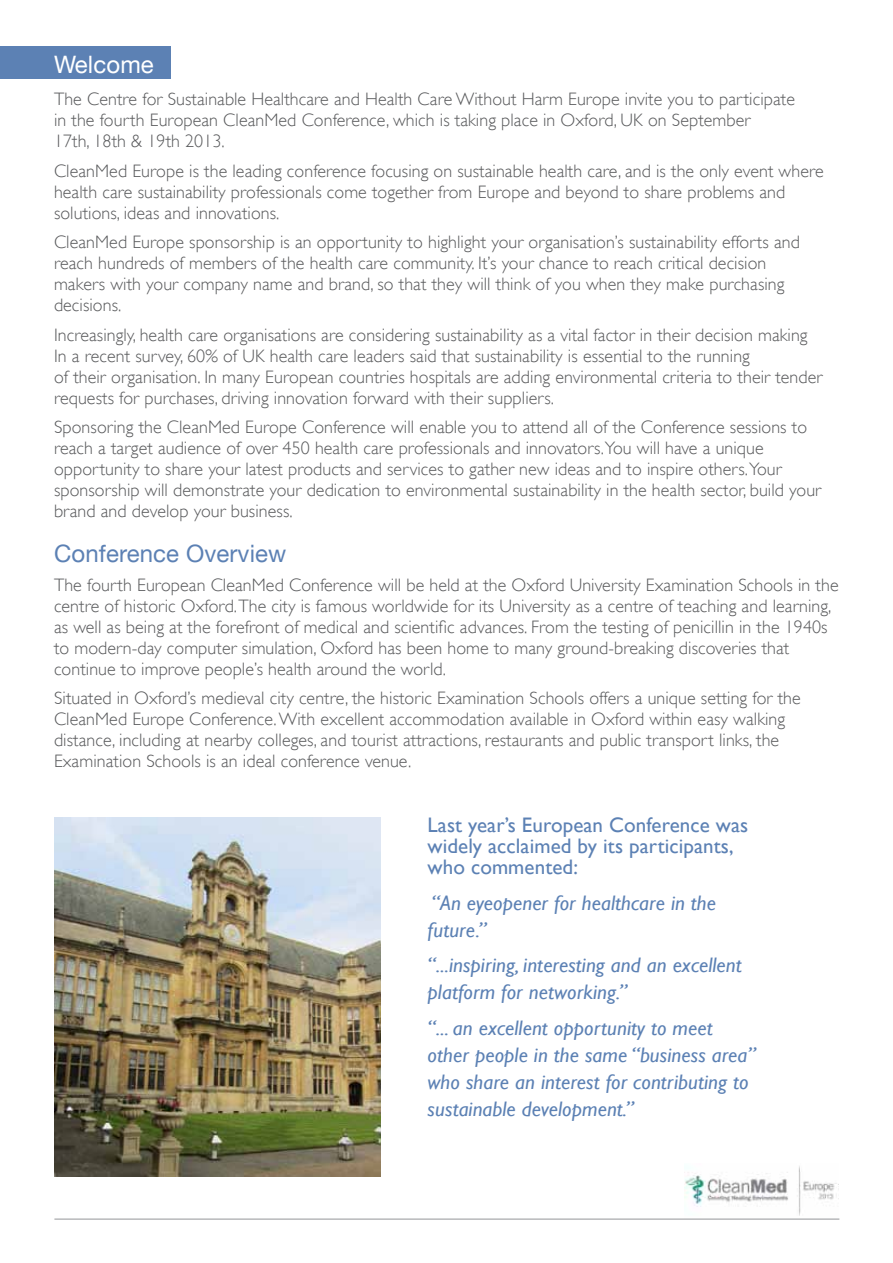
<style>
.page{position:relative;width:893px;height:1263px;background:#fff}
.page>*{position:absolute;margin:0;border:0;box-sizing:border-box;transform-origin:0 0}
.t1{font:24px "Helvetica Neue";letter-spacing:.005em;color:#5c81b4}
.t2{font:24px "Helvetica Neue";letter-spacing:.005em;color:#fff}
.t3{font:italic 21px/27px "Gill Sans";letter-spacing:.005em;color:#5c81b4}
.t4{font:21px/21px "Gill Sans";letter-spacing:.005em;color:#5c81b4}
.t5{font:300 18px/21px "Gill Sans";letter-spacing:.005em;color:#58595b}
</style>
<div class="page">
<div style="left:0;top:46px;width:171px;height:33px;background:#5c81b4"></div>
<img style="left:685px;top:1166px;width:154px;height:50px">
<hr style="left:54px;top:1219px;width:785px;height:1px;background:#939598">
<img style="left:54px;top:818px;width:327px;height:358px">
<h1 class="t2" style="left:54px;top:50px;width:101px">Welcome</h1>
<p class="t5" style="left:54px;top:89px;width:742px">The Centre for Sustainable Healthcare and Health Care Without Harm Europe invite you to participate in the fourth European CleanMed Conference, which is taking place in Oxford, UK on September<br>17th, 18th &amp; 19th 2013.</p>
<p class="t5" style="left:54px;top:160px;width:771px">CleanMed Europe is the leading conference focusing on sustainable health care, and is the only event where health care sustainability professionals come together from Europe and beyond to share problems and solutions, ideas and innovations.</p>
<p class="t5" style="left:54px;top:232px;width:747px">CleanMed Europe sponsorship is an opportunity to highlight your organisation’s sustainability efforts and reach hundreds of members of the health care community. It’s your chance to reach critical decision makers with your company name and brand, so that they will think of you when they make purchasing decisions.</p>
<p class="t5" style="left:54px;top:324px;width:770px">Increasingly, health care organisations are considering sustainability as a vital factor in their decision making In a recent survey, 60% of UK health care leaders said that sustainability is essential to the running<br>of their organisation. In many European countries hospitals are adding environmental criteria to their tender requests for purchases, driving innovation forward with their suppliers.</p>
<p class="t5" style="left:54px;top:417px;width:769px">Sponsoring the CleanMed Europe Conference will enable you to attend all of the Conference sessions to reach a target audience of over 450 health care professionals and innovators.You will have a unique opportunity to share your latest products and services to gather new ideas and to inspire others.Your sponsorship will demonstrate your dedication to environmental sustainability in the health sector, build your brand and develop your business.</p>
<h1 class="t1" style="left:54px;top:539px;width:234px">Conference Overview</h1>
<p class="t5" style="left:54px;top:574px;width:786px">The fourth European CleanMed Conference will be held at the Oxford University Examination Schools in the centre of historic Oxford. The city is famous worldwide for its University as a centre of teaching and learning, as well as being at the forefront of medical and scientific advances. From the testing of penicillin in the 1940s to modern-day computer simulation, Oxford has been home to many ground-breaking discoveries that continue to improve people’s health around the world.</p>
<p class="t5" style="left:54px;top:687px;width:748px">Situated in Oxford’s medieval city centre, the historic Examination Schools offers a unique setting for the CleanMed Europe Conference. With excellent accommodation available in Oxford within easy walking distance, including at nearby colleges, and tourist attractions, restaurants and public transport links, the Examination Schools is an ideal conference venue.</p>
<p class="t4" style="left:428px;top:815px;width:322px">Last year’s European Conference was widely acclaimed by its participants, who commented:</p>
<p class="t3" style="left:428px;top:889px;width:290px">“An eyeopener for healthcare in the future.”</p>
<p class="t3" style="left:428px;top:952px;width:316px">“...inspiring, interesting and an excellent platform for networking.”</p>
<p class="t3" style="left:428px;top:1014px;width:330px">“... an excellent opportunity to meet other people in the same “business area” who share an interest for contributing to sustainable development.”</p>
</div>
